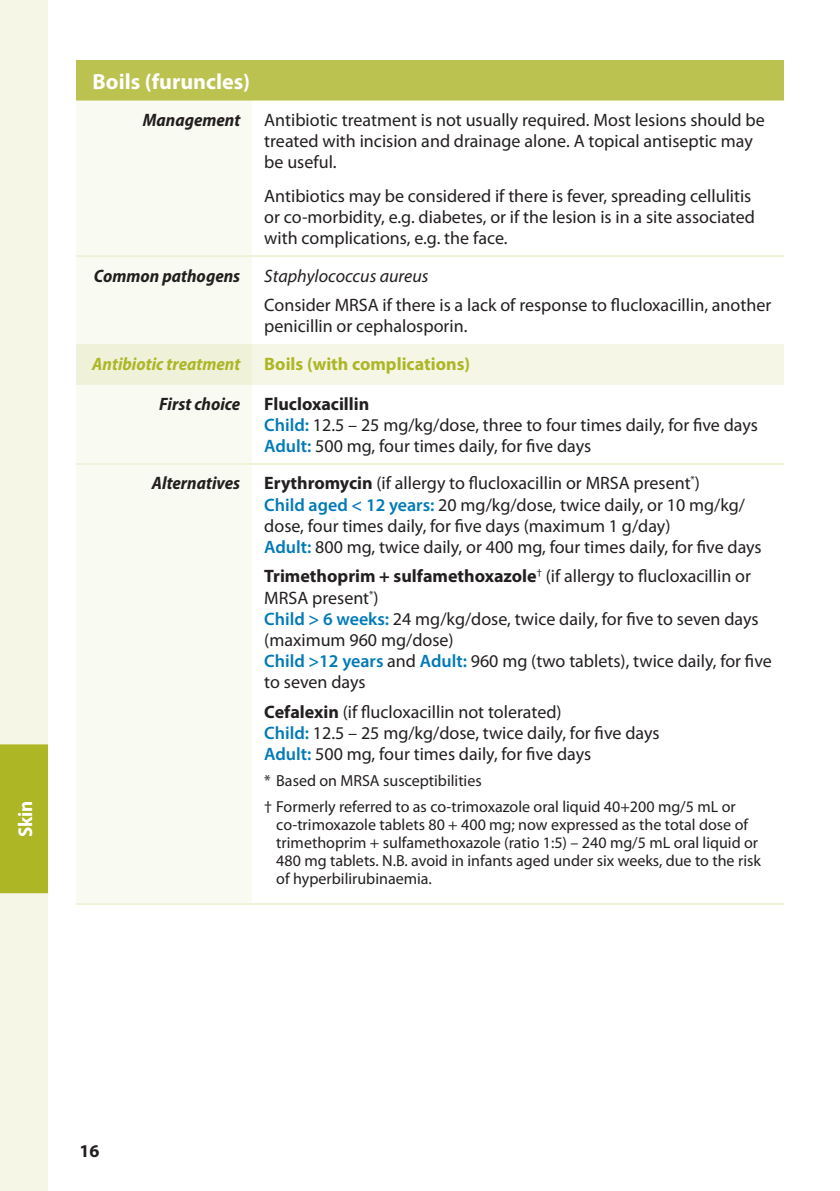
<style>
.page{position:relative;width:840px;height:1191px;background:#fff}
.page>*{position:absolute;margin:0;border:0;box-sizing:border-box;transform-origin:0 0}
.Condition{font:700 22px "Myriad Pro";color:#fff}
.t1{font:700 20px "Myriad Pro";color:#fff;scale:.95 1}
.Body{font:18px/21.2px "Myriad Pro";color:#231f20}
.Row_Heading{font:italic 700 semi-condensed 18px "Myriad Pro";color:#231f20}
.Row_Heading-2{font:700 18px "Myriad Pro";color:#adb625}
.Body-2{font:italic 18px "Myriad Pro";color:#231f20}
.Row_Heading-3{font:italic 700 semi-condensed 18px "Myriad Pro";color:#adb625}
.Body-3{font:700 18px "Myriad Pro";color:#231f20}
.Body-4{font:16px/18px "Myriad Pro";color:#231f20}
.s1{font-weight:600;color:#007ab7}
.s2{font-weight:700}
</style>
<div class="page">
<div style="left:76px;top:60px;width:707px;height:40px;background:#bcc250"></div>
<div style="left:76px;top:100px;width:176px;height:803px;background:#f9faf1"></div>
<div style="left:76px;top:344px;width:176px;height:40px;background:#eff1d9"></div>
<div style="left:252px;top:344px;width:531px;height:40px;background:#f5f6e5"></div>
<hr style="left:76px;top:255px;width:176px;height:2px;background:#eff1d9">
<hr style="left:252px;top:255px;width:531px;height:2px;background:#eff1d9">
<hr style="left:76px;top:463px;width:176px;height:2px;background:#eff1d9">
<hr style="left:76px;top:903px;width:176px;height:2px;background:#eff1d9">
<hr style="left:252px;top:463px;width:531px;height:2px;background:#eff1d9">
<hr style="left:252px;top:903px;width:531px;height:2px;background:#eff1d9">
<div style="left:0;top:0;width:48px;height:1191px;background:#f5f6e5"></div>
<div style="left:0;top:744px;width:48px;height:149px;background:#adb625"></div>
<p class="t1" style="left:12px;top:837px;width:40px;rotate:-90deg">Skin</p>
<p class="Condition" style="left:92px;top:67px;width:159px">Boils (furuncles)</p>
<p class="Row_Heading" style="left:143px;top:110px;width:99px">Management</p>
<p class="Body" style="left:264px;top:109px;width:502px">Antibiotic treatment is not usually required. Most lesions should be treated with incision and drainage alone. A topical antiseptic may be useful.</p>
<p class="Body" style="left:264px;top:185px;width:492px">Antibiotics may be considered if there is fever, spreading cellulitis or co-morbidity, e.g. diabetes, or if the lesion is in a site associated with complications, e.g. the face.</p>
<p class="Row_Heading" style="left:94px;top:266px;width:148px">Common pathogens</p>
<p class="Body-2" style="left:264px;top:264px;width:166px">Staphylococcus aureus</p>
<p class="Body" style="left:264px;top:294px;width:508px">Consider MRSA if there is a lack of response to flucloxacillin, another penicillin or cephalosporin.</p>
<p class="Row_Heading-3" style="left:92px;top:354px;width:149px">Antibiotic treatment</p>
<p class="Row_Heading-2" style="left:264px;top:352px;width:207px">Boils (with complications)</p>
<p class="Row_Heading" style="left:159px;top:394px;width:82px">First choice</p>
<p class="Body-3" style="left:264px;top:392px;width:106px">Flucloxacillin</p>
<p class="Body" style="left:264px;top:414px;width:495px"><span class="s1">Child:</span> 12.5 – 25 mg/kg/dose, three to four times daily, for five days</p>
<p class="Body" style="left:264px;top:435px;width:328px"><span class="s1">Adult:</span> 500 mg, four times daily, for five days</p>
<p class="Row_Heading" style="left:152px;top:473px;width:90px">Alternatives</p>
<p class="Body" style="left:264px;top:472px;width:437px"><span class="s2">Erythromycin</span> (if allergy to flucloxacillin or MRSA present<sup>*</sup>)</p>
<p class="Body" style="left:264px;top:494px;width:482px"><span class="s1">Child aged &lt; 12 years:</span> 20 mg/kg/dose, twice daily, or 10 mg/kg/ dose, four times daily, for five days (maximum 1 g/day)</p>
<p class="Body" style="left:264px;top:536px;width:498px"><span class="s1">Adult:</span> 800 mg, twice daily, or 400 mg, four times daily, for five days</p>
<p class="Body" style="left:264px;top:565px;width:488px"><span class="s2">Trimethoprim + sulfamethoxazole</span><sup>†</sup> (if allergy to flucloxacillin or<br>MRSA present<sup>*</sup>)</p>
<p class="Body" style="left:264px;top:608px;width:495px"><span class="s1">Child &gt; 6 weeks:</span> 24 mg/kg/dose, twice daily, for five to seven days (maximum 960 mg/dose)</p>
<p class="Body" style="left:264px;top:650px;width:509px"><span class="s1">Child &gt;12 years</span> and <span class="s1">Adult:</span> 960 mg (two tablets), twice daily, for five to seven days</p>
<p class="Body" style="left:264px;top:700px;width:299px"><span class="s2">Cefalexin</span> (if flucloxacillin not tolerated)</p>
<p class="Body" style="left:264px;top:722px;width:396px"><span class="s1">Child:</span> 12.5 – 25 mg/kg/dose, twice daily, for five days</p>
<p class="Body" style="left:264px;top:743px;width:328px"><span class="s1">Adult:</span> 500 mg, four times daily, for five days</p>
<p class="Body-4" style="left:264px;top:771px;width:219px">* Based on MRSA susceptibilities</p>
<p class="Body-4" style="left:276px;top:797px;width:486px;text-indent:-12px">† Formerly referred to as co-trimoxazole oral liquid 40+200 mg/5 mL or co-trimoxazole tablets 80 + 400 mg; now expressed as the total dose of trimethoprim + sulfamethoxazole (ratio 1:5) – 240 mg/5 mL oral liquid or 480 mg tablets. N.B. avoid in infants aged under six weeks, due to the risk of hyperbilirubinaemia.</p>
<p class="Body-3" style="left:80px;top:1139px;width:21px">16</p>
</div>
